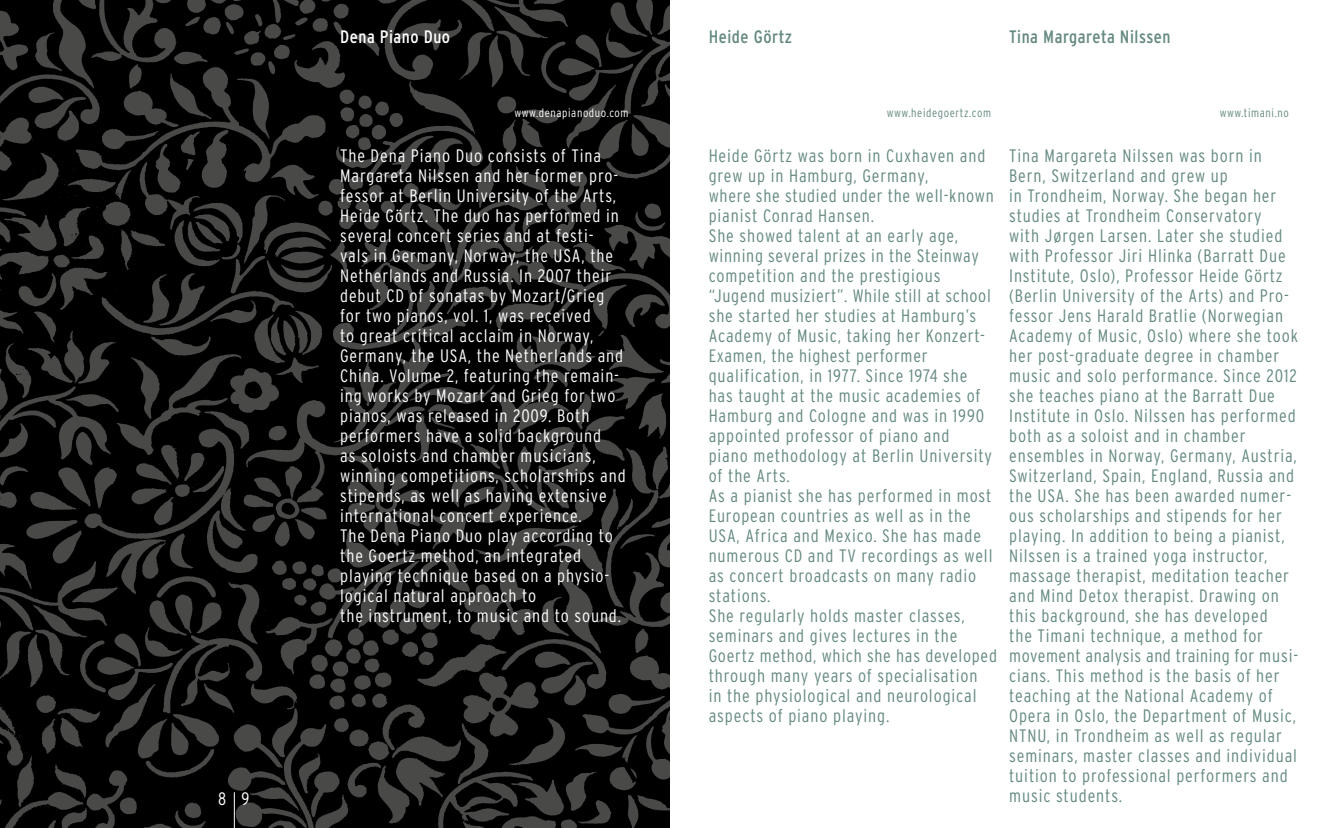
<style>
.page{position:relative;width:1338px;height:828px;background:#fff}
.page>*{position:absolute;margin:0;border:0;box-sizing:border-box;transform-origin:0 0}
.t1{font:300 condensed 18px/20px "Interstate";letter-spacing:.05em;color:#648981}
.t2{font:300 condensed 18px/20px "Interstate";letter-spacing:.05em;color:#fff}
.t3{font:condensed 18px "Interstate";letter-spacing:.03em;color:#648981}
.t4{font:condensed 18px "Interstate";letter-spacing:.03em;color:#fff}
.t5{font:300 condensed 12px "Interstate";letter-spacing:.05em;color:#648981}
.t6{font:300 condensed 12px "Interstate";letter-spacing:.05em;color:#fff}
</style>
<div class="page">
<img style="left:0;top:0;width:669px;height:828px">
<hr style="left:234px;top:792px;width:1px;height:36px;background:#fff">
<p class="t2" style="left:218px;top:788px;width:33px">8 9</p>
<p class="t4" style="left:340px;top:26px;width:111px">Dena Piano Duo</p>
<p class="t3" style="left:709px;top:26px;width:85px">Heide Görtz</p>
<p class="t3" style="left:1009px;top:26px;width:163px">Tina Margareta Nilssen</p>
<p class="t6" style="left:514px;top:106px;width:116px">www.denapianoduo.com</p>
<p class="t5" style="left:887px;top:106px;width:106px">www.heidegoertz.com</p>
<p class="t5" style="left:1220px;top:106px;width:71px">www.timani.no</p>
<p class="t2" style="left:340px;top:145px;width:287px">The Dena Piano Duo consists of Tina Margareta Nilssen and her former pro&shy;fessor at Berlin University of the Arts, Heide Görtz. The duo has performed in several concert series and at festi&shy;vals in Germany, Norway, the USA, the Netherlands and Russia. In 2007 their debut CD of sonatas by Mozart/Grieg for two pianos, vol. 1, was received<br>to great critical acclaim in Norway, Germany, the USA, the Netherlands and China. Volume 2, featuring the remain&shy;ing works by Mozart and Grieg for two pianos, was released in 2009. Both performers have a solid background<br>as soloists and chamber musicians, winning competitions, scholarships and stipends, as well as having extensive international concert experience.<br>The Dena Piano Duo play according to the Goertz method, an integrated playing technique based on a physio&shy;logical natural approach to<br>the instrument, to music and to sound.</p>
<p class="t1" style="left:709px;top:145px;width:290px">Heide Görtz was born in Cuxhaven and grew up in Hamburg, Germany,<br>where she studied under the well-known pianist Conrad Hansen.<br>She showed talent at an early age, winning several prizes in the Steinway competition and the prestigious “Jugend musiziert”. While still at school she started her studies at Hamburg’s Academy of Music, taking her Konzert-Examen, the highest performer qualification, in 1977. Since 1974 she<br>has taught at the music academies of Hamburg and Cologne and was in 1990 appointed professor of piano and<br>piano methodology at Berlin University of the Arts.<br>As a pianist she has performed in most European countries as well as in the USA, Africa and Mexico. She has made numerous CD and TV recordings as well as concert broadcasts on many radio stations.<br>She regularly holds master classes, seminars and gives lectures in the Goertz method, which she has developed through many years of specialisation<br>in the physiological and neurological aspects of piano playing.</p>
<p class="t1" style="left:1009px;top:145px;width:291px">Tina Margareta Nilssen was born in Bern, Switzerland and grew up<br>in Trondheim, Norway. She began her studies at Trondheim Conservatory<br>with Jørgen Larsen. Later she studied with Professor Jiri Hlinka (Barratt Due Institute, Oslo), Professor Heide Görtz (Berlin University of the Arts) and Pro&shy;fessor Jens Harald Bratlie (Norwegian Academy of Music, Oslo) where she took her post-graduate degree in chamber music and solo performance. Since 2012 she teaches piano at the Barratt Due Institute in Oslo. Nilssen has performed both as a soloist and in chamber ensembles in Norway, Germany, Austria, Switzerland, Spain, England, Russia and the USA. She has been awarded numer&shy;ous scholarships and stipends for her playing. In addition to being a pianist, Nilssen is a trained yoga instructor, massage therapist, meditation teacher and Mind Detox therapist. Drawing on this background, she has developed<br>the Timani technique, a method for movement analysis and training for musi&shy;cians. This method is the basis of her teaching at the National Academy of Opera in Oslo, the Department of Music, NTNU, in Trondheim as well as regular seminars, master classes and individual tuition to professional performers and music students.</p>
</div>
